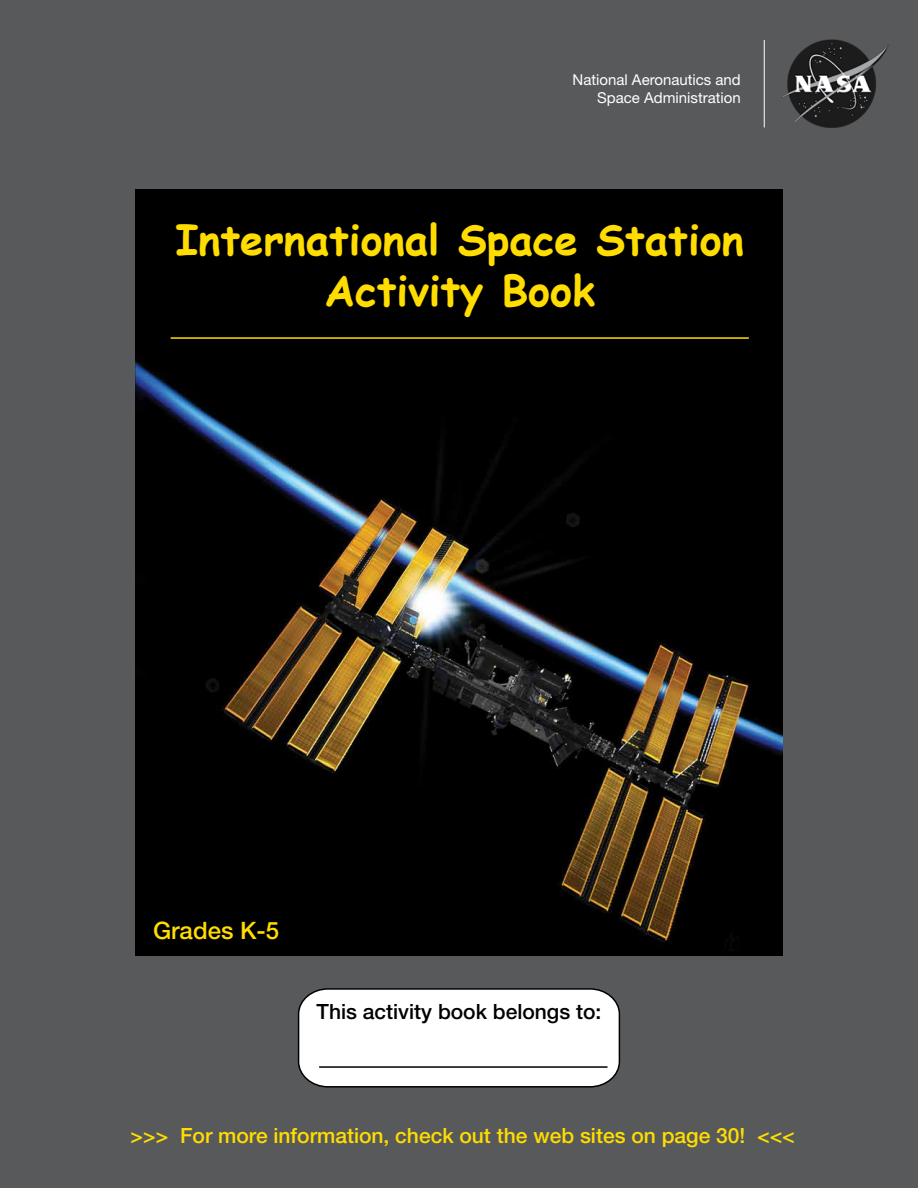
<style>
.page{position:relative;width:918px;height:1188px;background:#58595b}
.page>*{position:absolute;margin:0;border:0;box-sizing:border-box;transform-origin:0 0}
.t1{font:700 42px/50.4px "Comic Sans MS";color:#fd0;text-align:center}
.t2{font:500 24px "Helvetica Neue LT Std";color:#fd0}
.t3{font:500 21px "Helvetica Neue LT Std";color:#fd0}
.t4{font:500 21px "Helvetica Neue LT Std";color:#000}
.t5{font:15px/18px "Helvetica Neue LT Std";color:#fff;text-align:right}
</style>
<div class="page">
<hr style="left:764px;top:40px;width:1px;height:87px;background:#fff">
<img style="left:783px;top:39px;width:106px;height:89px">
<img style="left:135px;top:189px;width:648px;height:767px">
<svg style="left:297px;top:988px;width:324px;height:100px;background:#f0f0f0"></svg>
<hr style="left:171px;top:337px;width:578px;height:2px;background:#fd0">
<hr style="left:319px;top:1066px;width:289px;height:2px;background:#000">
<p class="t5" style="left:573px;top:71px;width:170px">National Aeronautics and<br>Space Administration</p>
<p class="t1" style="left:176px;top:213px;width:570px">International Space Station<br>Activity Book</p>
<p class="t2" style="left:153px;top:916px;width:128px">Grades K-5</p>
<p class="t4" style="left:317px;top:999px;width:286px">This activity book belongs to:</p>
<p class="t3" style="left:131px;top:1123px;width:666px">&gt;&gt;&gt; For more information, check out the web sites on page 30! &lt;&lt;&lt;</p>
</div>
